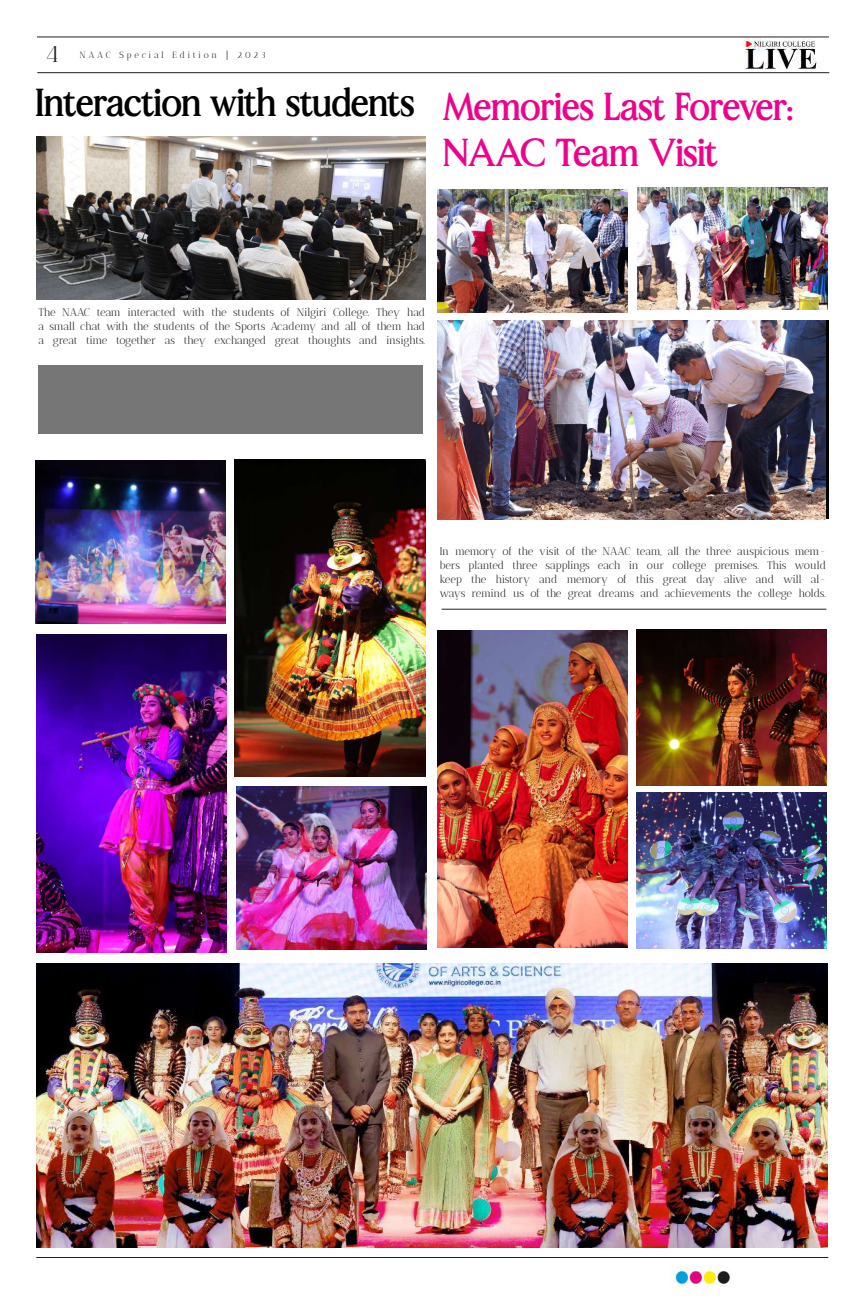
<style>
.page{position:relative;width:864px;height:1296px;background:#fff}
.page>*{position:absolute;margin:0;border:0;box-sizing:border-box;transform-origin:0 0}
.t1{font:39px/50.3px "MADE Avenue PERSONALUSE";color:#ed028c}
.t2{font:24px "Antic Didone";color:#231f20}
.t3{font:11px/14px "Antic Didone";letter-spacing:-.04em;color:#231f20;text-align:justify}
.t4{font:9px "Antic Didone";letter-spacing:.28em;color:#231f20}
.s1{font-size:10px}
.s2{color:#000}
</style>
<div class="page">
<img style="left:37px;top:963px;width:791px;height:285px">
<img style="left:35px;top:460px;width:190px;height:164px">
<img style="left:437px;top:190px;width:190px;height:122px">
<img style="left:437px;top:320px;width:388px;height:199px">
<img style="left:638px;top:187px;width:190px;height:123px">
<img style="left:236px;top:786px;width:190px;height:164px">
<img style="left:636px;top:629px;width:190px;height:156px">
<img style="left:636px;top:792px;width:190px;height:156px">
<img style="left:36px;top:136px;width:390px;height:163px">
<img style="left:235px;top:459px;width:190px;height:318px">
<img style="left:438px;top:630px;width:190px;height:318px">
<img style="left:36px;top:635px;width:190px;height:317px">
<img style="left:744px;top:38px;width:74px;height:31px">
<hr style="left:37px;top:37px;width:792px;height:1px;background:#231f20">
<hr style="left:37px;top:72px;width:792px;height:1px;background:#231f20">
<img style="left:672px;top:1268px;width:58px;height:19px">
<hr style="left:36px;top:1257px;width:792px;height:1px;background:#231f20">
<hr style="left:442px;top:609px;width:384px;height:1px;background:#231f20">
<div style="left:38px;top:366px;width:384px;height:68px;background:#767676"></div>
<h2 class="t2" style="left:45px;top:39px;width:16px">4</h2>
<p class="t4" style="left:80px;top:50px;width:188px">NAAC Special Edition <span class="s1">|</span> 2023</p>
<h1 class="t1" style="left:443px;top:79px;width:351px;text-indent:-407px"><span class="s2">Interaction with students</span> Memories Last Forever:<br>NAAC Team Visit</h1>
<p class="t3" style="left:38px;top:306px;width:388px">The NAAC team interacted with the students of Nilgiri College. They had a small chat with the students of the Sports Academy and all of them had a great time together as they exchanged great thoughts and insights.</p>
<p class="t3" style="left:439px;top:544px;width:388px">In memory of the visit of the NAAC team, all the three auspicious mem&shy;bers planted three sapplings each in our college premises. This would keep the history and memory of this great day alive and will al&shy;ways remind us of the great dreams and achievements the college holds.</p>
</div>
